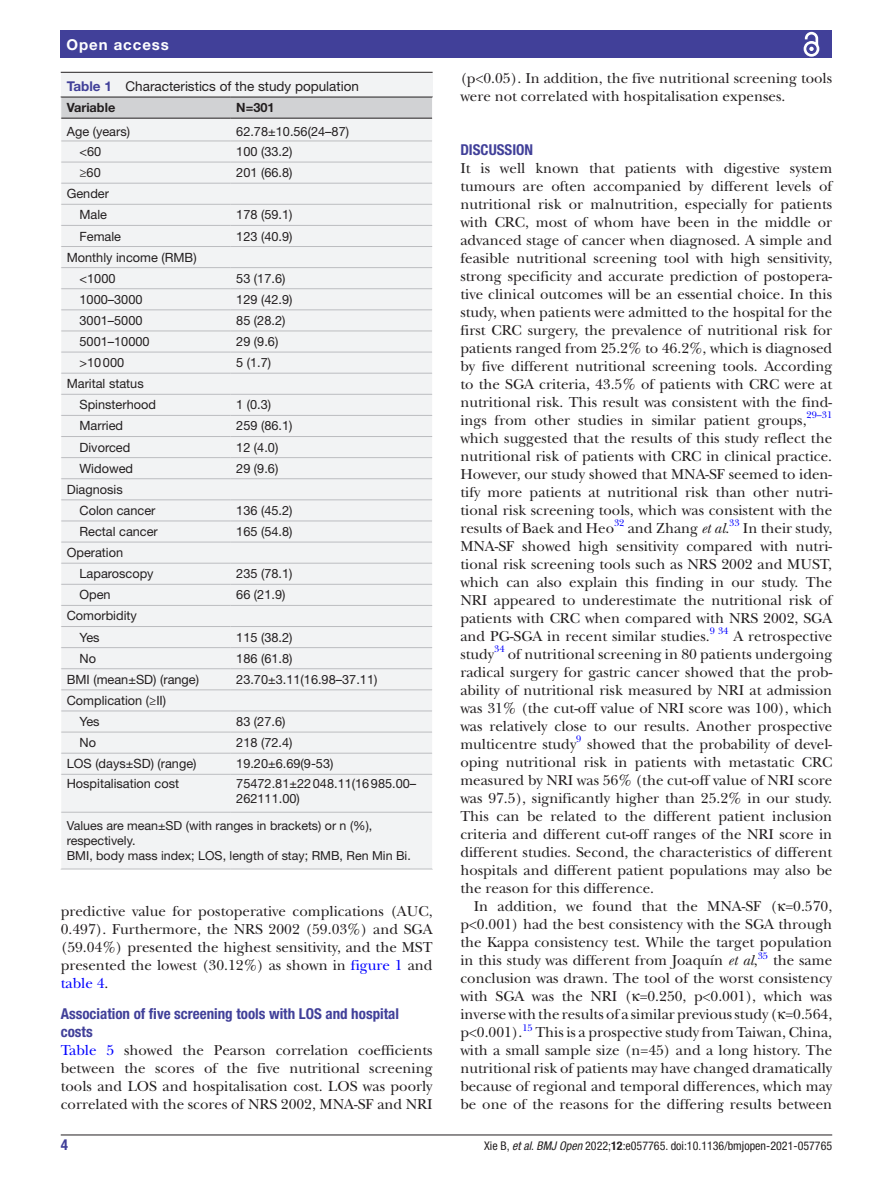
<style>
.page{position:relative;width:893px;height:1191px;background:#fff}
.page>*{position:absolute;margin:0;border:0;box-sizing:border-box;transform-origin:0 0}
.t1{font:15px/18px "New Baskerville";color:#231f20;text-align:justify}
.t2{font:700 condensed 15px/18px "Helvetica Neue LT Std";color:#414099}
.t3{font:700 15px "Helvetica Neue LT Std";letter-spacing:.065em;color:#fff}
.t4{font:13.5px "Helvetica Neue LT Std";color:#231f20}
.t5{font:12.75px/21.1px "Helvetica Neue LT Std";color:#231f20}
.t6{font:700 12.75px "Helvetica Neue LT Std";color:#231f20}
.t7{font:12.45px/15px "Helvetica Neue LT Std";color:#231f20}
.t8{font:condensed 12px "Helvetica Neue LT Std";color:#231f20}
.t9{font:9.9px "New Baskerville";color:#00f}
.s1{font-weight:700;color:#414099}
.s2{color:#00f}
.s3{font-style:italic}
.s4{font-weight:700}
</style>
<div class="page">
<hr style="left:61px;top:1134px;width:771px;height:1px;background:#231f20">
<div style="left:61px;top:31px;width:771px;height:27px;background:#414099"></div>
<svg style="left:803px;top:31px;width:17px;height:26px"></svg>
<div style="left:61px;top:73px;width:372px;height:796px;background:#f2f3f4"></div>
<hr style="left:61px;top:72px;width:372px;height:1px;background:#231f20">
<hr style="left:61px;top:774px;width:169px;height:1px;background:#bcbdc0">
<hr style="left:230px;top:774px;width:202px;height:1px;background:#bcbdc0">
<hr style="left:61px;top:812px;width:169px;height:1px;background:#bcbdc0">
<hr style="left:61px;top:868px;width:169px;height:1px;background:#bcbdc0">
<hr style="left:230px;top:868px;width:203px;height:1px;background:#bcbdc0">
<hr style="left:230px;top:812px;width:202px;height:1px;background:#bcbdc0">
<svg style="left:60px;top:97px;width:373px;height:677px"></svg>
<hr style="left:432px;top:774px;width:1px;height:38px;background:#fff">
<hr style="left:432px;top:812px;width:1px;height:56px;background:#fff">
<p class="t3" style="left:66px;top:35px;width:104px">Open access</p>
<p class="t4" style="left:67px;top:78px;width:294px"><span class="s1">Table 1</span> Characteristics of the study population</p>
<p class="t6" style="left:67px;top:100px;width:50px">Variable</p>
<p class="t6" style="left:236px;top:100px;width:40px">N=301</p>
<p class="t5" style="left:67px;top:121px;width:65px">Age (years)</p>
<p class="t5" style="left:236px;top:121px;width:114px">62.78±10.56(24–87)</p>
<p class="t5" style="left:80px;top:141px;width:23px">&lt;60</p>
<p class="t5" style="left:236px;top:141px;width:58px">100 (33.2)</p>
<p class="t5" style="left:80px;top:162px;width:23px">≥60</p>
<p class="t5" style="left:236px;top:162px;width:58px">201 (66.8)</p>
<p class="t5" style="left:67px;top:183px;width:44px;text-align:right">Gender<br>Male</p>
<p class="t5" style="left:236px;top:204px;width:58px">178 (59.1)</p>
<p class="t5" style="left:80px;top:225px;width:43px">Female</p>
<p class="t5" style="left:236px;top:225px;width:58px">123 (40.9)</p>
<p class="t5" style="left:80px;top:246px;width:119px;text-indent:-13px">Monthly income (RMB) &lt;1000</p>
<p class="t5" style="left:236px;top:267px;width:51px">53 (17.6)</p>
<p class="t5" style="left:80px;top:288px;width:65px">1000–3000</p>
<p class="t5" style="left:236px;top:288px;width:58px">129 (42.9)</p>
<p class="t5" style="left:80px;top:310px;width:65px">3001–5000</p>
<p class="t5" style="left:236px;top:310px;width:51px">85 (28.2)</p>
<p class="t5" style="left:80px;top:331px;width:72px">5001–10000</p>
<p class="t5" style="left:236px;top:331px;width:44px">29 (9.6)</p>
<p class="t5" style="left:80px;top:352px;width:46px">&gt;10000</p>
<p class="t5" style="left:236px;top:352px;width:36px">5 (1.7)</p>
<p class="t5" style="left:80px;top:373px;width:78px;text-indent:-13px">Marital status<br>Spinsterhood</p>
<p class="t5" style="left:236px;top:394px;width:36px">1 (0.3)</p>
<p class="t5" style="left:80px;top:415px;width:45px">Married</p>
<p class="t5" style="left:236px;top:415px;width:58px">259 (86.1)</p>
<p class="t5" style="left:80px;top:436px;width:52px">Divorced</p>
<p class="t5" style="left:236px;top:436px;width:44px">12 (4.0)</p>
<p class="t5" style="left:80px;top:457px;width:55px">Widowed</p>
<p class="t5" style="left:236px;top:457px;width:44px">29 (9.6)</p>
<p class="t5" style="left:80px;top:478px;width:78px;text-indent:-13px">Diagnosis<br>Colon cancer</p>
<p class="t5" style="left:236px;top:499px;width:58px">136 (45.2)</p>
<p class="t5" style="left:80px;top:521px;width:80px">Rectal cancer</p>
<p class="t5" style="left:236px;top:521px;width:58px">165 (54.8)</p>
<p class="t5" style="left:80px;top:542px;width:76px;text-indent:-13px">Operation<br>Laparoscopy</p>
<p class="t5" style="left:236px;top:563px;width:58px">235 (78.1)</p>
<p class="t5" style="left:80px;top:584px;width:33px">Open</p>
<p class="t5" style="left:236px;top:584px;width:51px">66 (21.9)</p>
<p class="t5" style="left:80px;top:605px;width:59px;text-indent:-13px">Comorbidity<br>Yes</p>
<p class="t5" style="left:236px;top:626px;width:58px">115 (38.2)</p>
<p class="t5" style="left:80px;top:647px;width:18px">No</p>
<p class="t5" style="left:236px;top:647px;width:58px">186 (61.8)</p>
<p class="t5" style="left:67px;top:668px;width:134px">BMI (mean±SD) (range)</p>
<p class="t5" style="left:236px;top:668px;width:143px">23.70±3.11(16.98–37.11)</p>
<p class="t5" style="left:80px;top:689px;width:88px;text-indent:-13px">Complication (≥II)<br>Yes</p>
<p class="t5" style="left:236px;top:710px;width:51px">83 (27.6)</p>
<p class="t5" style="left:80px;top:732px;width:18px">No</p>
<p class="t5" style="left:236px;top:732px;width:58px">218 (72.4)</p>
<p class="t5" style="left:67px;top:753px;width:131px">LOS (days±SD) (range)</p>
<p class="t5" style="left:236px;top:753px;width:99px">19.20±6.69(9-53)</p>
<p class="t5" style="left:67px;top:772px;width:114px">Hospitalisation cost</p>
<p class="t5" style="left:236px;top:775px;width:182px;line-height:15.3px">75472.81±22048.11(16985.00–<br>262111.00)</p>
<p class="t7" style="left:67px;top:818px;width:346px">Values are mean±SD (with ranges in brackets) or n (%), respectively.<br>BMI, body mass index; LOS, length of stay; RMB, Ren Min Bi.</p>
<p class="t1" style="left:61px;top:902px;width:373px">predictive value for postoperative complications (AUC, 0.497). Furthermore, the NRS 2002 (59.03%) and SGA (59.04%) presented the highest sensitivity, and the MST presented the lowest (30.12%) as shown in <span class="s2">figure 1</span> and <span class="s2">table 4</span>.</p>
<p class="t2" style="left:61px;top:1004px;width:340px">Association of five screening tools with LOS and hospital costs</p>
<p class="t1" style="left:61px;top:1041px;width:373px"><span class="s2">Table 5</span> showed the Pearson correlation coefficients between the scores of the five nutritional screening tools and LOS and hospitalisation cost. LOS was poorly correlated with the scores of NRS 2002, MNA-SF and NRI</p>
<p class="t1" style="left:460px;top:69px;width:373px">(p&lt;0.05). In addition, the five nutritional screening tools were not correlated with hospitalisation expenses.</p>
<p class="t2" style="left:460px;top:140px;width:74px">DISCUSSION</p>
<p class="t1" style="left:460px;top:159px;width:373px">It is well known that patients with digestive system tumours are often accompanied by different levels of nutritional risk or malnutrition, especially for patients with CRC, most of whom have been in the middle or advanced stage of cancer when diagnosed. A simple and feasible nutritional screening tool with high sensitivity, strong specificity and accurate prediction of postopera&shy;tive clinical outcomes will be an essential choice. In this study, when patients were admitted to the hospital for the first CRC surgery, the prevalence of nutritional risk for patients ranged from 25.2% to 46.2%, which is diagnosed by five different nutritional screening tools. According to the SGA criteria, 43.5% of patients with CRC were at nutritional risk. This result was consistent with the find&shy;ings from other studies in similar patient groups,<sup>29–31 </sup>which suggested that the results of this study reflect the nutritional risk of patients with CRC in clinical practice.<br>However, our study showed that MNA-SF seemed to iden&shy;tify more patients at nutritional risk than other nutri&shy;tional risk screening tools, which was consistent with the results of Baek and Heo</p>
<p class="t9" style="left:614px;top:517px;width:12px">32</p>
<p class="t1" style="left:628px;top:519px;width:103px">and Zhang <span class="s3">et al</span>.</p>
<p class="t9" style="left:729px;top:517px;width:12px">33</p>
<p class="t1" style="left:460px;top:519px;width:373px;text-indent:283px">In their study, MNA-SF showed high sensitivity compared with nutri&shy;tional risk screening tools such as NRS 2002 and MUST, which can also explain this finding in our study. The NRI appeared to underestimate the nutritional risk of patients with CRC when compared with NRS 2002, SGA and PG-SGA in recent similar studies.</p>
<p class="t9" style="left:710px;top:625px;width:20px">9 34</p>
<p class="t1" style="left:733px;top:627px;width:100px">A retrospective</p>
<p class="t1" style="left:460px;top:645px;width:35px">study</p>
<p class="t9" style="left:494px;top:643px;width:12px">34</p>
<p class="t1" style="left:460px;top:645px;width:373px;text-indent:48px">of nutritional screening in 80 patients undergoing radical surgery for gastric cancer showed that the prob&shy;ability of nutritional risk measured by NRI at admission was 31% (the cut-off value of NRI score was 100), which was relatively close to our results. Another prospective multicentre study</p>
<p class="t9" style="left:576px;top:733px;width:7px">9</p>
<p class="t1" style="left:460px;top:735px;width:373px;text-indent:127px">showed that the probability of devel&shy;oping nutritional risk in patients with metastatic CRC measured by NRI was 56% (the cut-off value of NRI score was 97.5), significantly higher than 25.2% in our study.<br>This can be related to the different patient inclusion criteria and different cut-off ranges of the NRI score in different studies. Second, the characteristics of different hospitals and different patient populations may also be the reason for this difference.</p>
<p class="t1" style="left:460px;top:897px;width:373px;text-indent:13px">In addition, we found that the MNA-SF ( =0.570, p&lt;0.001) had the best consistency with the SGA through the Kappa consistency test. While the target population in this study was different from Joaquín <span class="s3">et al</span>,<sup>35</sup> the same conclusion was drawn. The tool of the worst consistency with SGA was the NRI ( =0.250, p&lt;0.001), which was inverse with the results of a similar previous study ( =0.564, p&lt;0.001).</p>
<p class="t9" style="left:522px;top:1021px;width:12px">15</p>
<p class="t1" style="left:460px;top:1023px;width:373px;text-indent:75px">This is a prospective study from Taiwan, China, with a small sample size (n=45) and a long history. The nutritional risk of patients may have changed dramatically because of regional and temporal differences, which may be one of the reasons for the differing results between</p>
<p class="t2" style="left:61px;top:1135px;width:9px">4</p>
<p class="t8" style="left:484px;top:1138px;width:350px">Xie B, <span class="s3">et al</span>. <span class="s3">BMJ Open</span> 2022;<span class="s4">12</span>:e057765. doi:10.1136/bmjopen-2021-057765</p>
</div>
